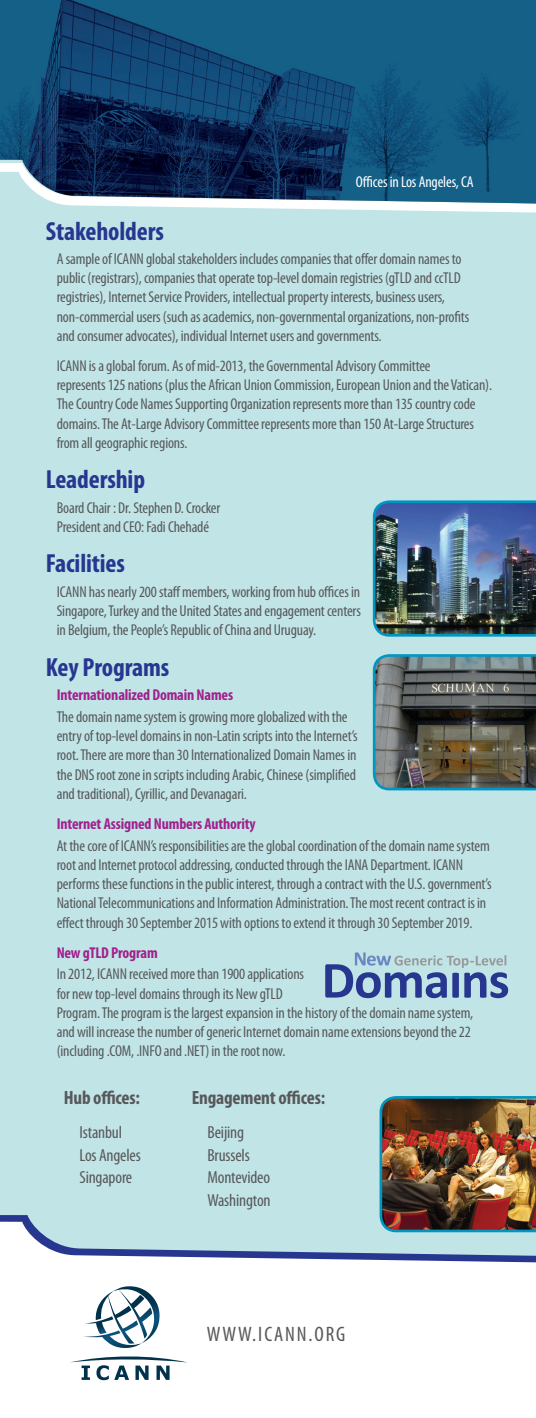
<style>
.page{position:relative;width:536px;height:1418px;background:#fff}
.page>*{position:absolute;margin:0;border:0;box-sizing:border-box;transform-origin:0 0}
.t1{font:700 condensed 26.25px "Myriad Pro";letter-spacing:-.005em;color:#273790}
.t2{font:condensed 21px "Myriad Pro";letter-spacing:.09em;color:#57585a}
.t3{font:700 condensed 19.25px "Myriad Pro";letter-spacing:-.01em;color:#57585a}
.t4{font:condensed 17.5px/22.8px "Myriad Pro";letter-spacing:-.01em;color:#57585a}
.t5{font:condensed 15.75px/19.2px "Myriad Pro";letter-spacing:-.01em;color:#57585a}
.t6{font:700 condensed 15.75px "Myriad Pro";letter-spacing:-.01em;color:#a0218c}
.t7{font:condensed 15.75px "Myriad Pro";letter-spacing:-.01em;color:#fff}
</style>
<div class="page">
<div style="left:0;top:204px;width:536px;height:1011px;background:#c1e5e7"></div>
<svg style="left:0;top:1215px;width:379px;height:6px;background:#b5d7e0"></svg>
<svg style="left:0;top:1221px;width:536px;height:160px"></svg>
<svg style="left:70px;top:1286px;width:118px;height:94px"></svg>
<img style="left:372px;top:500px;width:164px;height:136px">
<svg style="left:372px;top:654px;width:164px;height:136px;background:#59615d"></svg>
<img style="left:379px;top:1096px;width:157px;height:136px">
<img style="left:0;top:0;width:536px;height:203px">
<svg style="left:325px;top:952px;width:183px;height:46px;background:#8ba7c6"></svg>
<p class="t7" style="left:356px;top:173px;width:119px">Offices in Los Angeles, CA</p>
<h1 class="t1" style="left:46px;top:216px;width:120px">Stakeholders</h1>
<p class="t5" style="left:57px;top:249px;width:414px">A sample of ICANN global stakeholders includes companies that offer domain names to public (registrars), companies that operate top-level domain registries (gTLD and ccTLD registries), Internet Service Providers, intellectual property interests, business users, non-commercial users (such as academics, non-governmental organizations, non-profits and consumer advocates), individual Internet users and governments.</p>
<p class="t5" style="left:57px;top:356px;width:437px">ICANN is a global forum. As of mid-2013, the Governmental Advisory Committee<br>represents 125 nations (plus the African Union Commission, European Union and the Vatican).<br>The Country Code Names Supporting Organization represents more than 135 country code domains. The At-Large Advisory Committee represents more than 150 At-Large Structures from all geographic regions.</p>
<h1 class="t1" style="left:46px;top:465px;width:101px">Leadership</h1>
<p class="t5" style="left:57px;top:498px;width:165px">Board Chair : Dr. Stephen D. Crocker<br>President and CEO: Fadi Chehadé</p>
<h1 class="t1" style="left:46px;top:549px;width:81px">Facilities</h1>
<p class="t5" style="left:57px;top:582px;width:305px;text-align:justify">ICANN has nearly 200 staff members, working from hub offices in Singapore, Turkey and the United States and engagement centers in Belgium, the People’s Republic of China and Uruguay.</p>
<h1 class="t1" style="left:46px;top:652px;width:125px">Key Programs</h1>
<p class="t6" style="left:57px;top:686px;width:178px">Internationalized Domain Names</p>
<p class="t5" style="left:57px;top:707px;width:302px">The domain name system is growing more globalized with the entry of top-level domains in non-Latin scripts into the Internet’s root. There are more than 30 Internationalized Domain Names in the DNS root zone in scripts including Arabic, Chinese (simplified and traditional), Cyrillic, and Devanagari.</p>
<p class="t6" style="left:57px;top:815px;width:200px">Internet Assigned Numbers Authority</p>
<p class="t5" style="left:57px;top:836px;width:436px">At the core of ICANN’s responsibilities are the global coordination of the domain name system root and Internet protocol addressing, conducted through the IANA Department. ICANN performs these functions in the public interest, through a contract with the U.S. government’s National Telecommunications and Information Administration. The most recent contract is in effect through 30 September 2015 with options to extend it through 30 September 2019.</p>
<p class="t6" style="left:57px;top:943px;width:102px">New gTLD Program</p>
<p class="t5" style="left:57px;top:964px;width:418px">In 2012, ICANN received more than 1900 applications<br>for new top-level domains through its New gTLD<br>Program. The program is the largest expansion in the history of the domain name system, and will increase the number of generic Internet domain name extensions beyond the 22 (including .COM, .INFO and .NET) in the root now.</p>
<p class="t3" style="left:64px;top:1087px;width:78px">Hub offices:</p>
<p class="t4" style="left:79px;top:1121px;width:63px">Istanbul<br>Los Angeles<br>Singapore</p>
<p class="t3" style="left:192px;top:1087px;width:135px">Engagement offices:</p>
<p class="t4" style="left:207px;top:1121px;width:65px">Beijing<br>Brussels<br>Montevideo<br>Washington</p>
<h2 class="t2" style="left:207px;top:1323px;width:140px">WWW.ICANN.ORG</h2>
</div>
